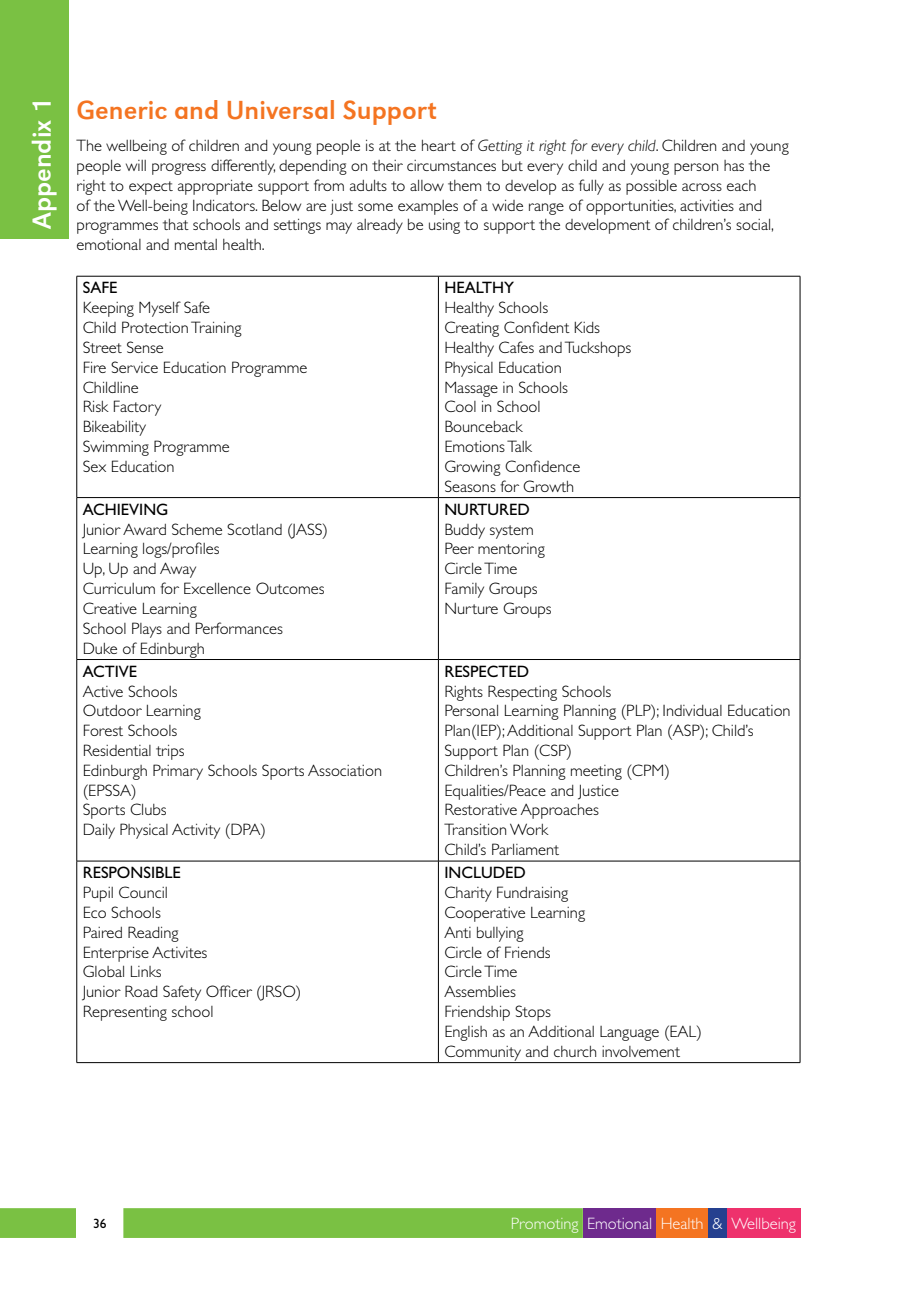
<style>
.page{position:relative;width:919px;height:1289px;background:#fff}
.page>*{position:absolute;margin:0;border:0;box-sizing:border-box;transform-origin:0 0}
.t1{font:27px "URW Grotesk T";color:#f47421}
.t2{font:27px "URW Grotesk T";color:#fff}
.t3{font:300 16.5px/19.8px "Gill Sans Std";color:#000}
.t4{font:16.5px "Gill Sans Std";color:#000}
.t5{font:300 16.5px "Gill Sans Std";color:#fff}
.t6{font:13.5px "Gill Sans Std";color:#000}
.s1{font-style:italic}
</style>
<div class="page">
<div style="left:0;top:1208px;width:583px;height:29px;background:#7ac143"></div>
<div style="left:77px;top:1208px;width:46px;height:29px;background:#fff"></div>
<div style="left:583px;top:1208px;width:73px;height:29px;background:#6e2a8d"></div>
<div style="left:656px;top:1208px;width:52px;height:29px;background:#f47421"></div>
<div style="left:708px;top:1208px;width:19px;height:29px;background:#25408f"></div>
<div style="left:727px;top:1208px;width:73px;height:29px;background:#ee316c"></div>
<hr style="left:77px;top:276px;width:361px;height:1px;background:#000">
<hr style="left:76px;top:276px;width:1px;height:221px;background:#000">
<hr style="left:438px;top:276px;width:362px;height:1px;background:#000">
<hr style="left:438px;top:276px;width:1px;height:221px;background:#000">
<hr style="left:799px;top:276px;width:1px;height:221px;background:#000">
<hr style="left:77px;top:497px;width:361px;height:1px;background:#000">
<hr style="left:76px;top:498px;width:1px;height:161px;background:#000">
<hr style="left:438px;top:497px;width:362px;height:1px;background:#000">
<hr style="left:438px;top:498px;width:1px;height:161px;background:#000">
<hr style="left:799px;top:498px;width:1px;height:161px;background:#000">
<hr style="left:77px;top:659px;width:361px;height:1px;background:#000">
<hr style="left:76px;top:659px;width:1px;height:201px;background:#000">
<hr style="left:438px;top:659px;width:362px;height:1px;background:#000">
<hr style="left:438px;top:659px;width:1px;height:201px;background:#000">
<hr style="left:799px;top:659px;width:1px;height:201px;background:#000">
<hr style="left:77px;top:860px;width:361px;height:1px;background:#000">
<hr style="left:76px;top:861px;width:1px;height:201px;background:#000">
<hr style="left:438px;top:860px;width:362px;height:1px;background:#000">
<hr style="left:438px;top:861px;width:1px;height:201px;background:#000">
<hr style="left:799px;top:861px;width:1px;height:201px;background:#000">
<hr style="left:77px;top:1062px;width:361px;height:1px;background:#000">
<hr style="left:438px;top:1062px;width:362px;height:1px;background:#000">
<div style="left:0;top:0;width:68px;height:238px;background:#7ac143"></div>
<h1 class="t2" style="left:26px;top:229px;width:133px;rotate:-90deg">Appendix 1</h1>
<h1 class="t1" style="left:77px;top:94px;width:362px">Generic and Universal Support</h1>
<p class="t3" style="left:77px;top:136px;width:713px">The wellbeing of children and young people is at the heart of <span class="s1">Getting it right for every child</span>. Children and young people will progress differently, depending on their circumstances but every child and young person has the right to expect appropriate support from adults to allow them to develop as fully as possible across each<br>of the Well-being Indicators. Below are just some examples of a wide range of opportunities, activities and programmes that schools and settings may already be using to support the development of children’s social, emotional and mental health.</p>
<p class="t4" style="left:83px;top:278px;width:36px">SAFE</p>
<p class="t3" style="left:83px;top:298px;width:226px">Keeping Myself Safe<br>Child Protection Training<br>Street Sense<br>Fire Service Education Programme<br>Childline<br>Risk Factory<br>Bikeability<br>Swimming Programme<br>Sex Education</p>
<p class="t4" style="left:444px;top:278px;width:71px">HEALTHY</p>
<p class="t3" style="left:444px;top:298px;width:188px">Healthy Schools<br>Creating Confident Kids<br>Healthy Cafes and Tuckshops<br>Physical Education<br>Massage in Schools<br>Cool in School<br>Bounceback<br>Emotions Talk<br>Growing Confidence<br>Seasons for Growth</p>
<p class="t4" style="left:83px;top:500px;width:87px">ACHIEVING</p>
<p class="t3" style="left:83px;top:519px;width:247px">Junior Award Scheme Scotland (JASS)<br>Learning logs/profiles<br>Up, Up and Away<br>Curriculum for Excellence Outcomes<br>Creative Learning<br>School Plays and Performances<br>Duke of Edinburgh</p>
<p class="t4" style="left:83px;top:661px;width:56px">ACTIVE</p>
<p class="t3" style="left:83px;top:681px;width:301px">Active Schools<br>Outdoor Learning<br>Forest Schools<br>Residential trips<br>Edinburgh Primary Schools Sports Association (EPSSA)<br>Sports Clubs<br>Daily Physical Activity (DPA)</p>
<p class="t4" style="left:83px;top:863px;width:99px">RESPONSIBLE</p>
<p class="t3" style="left:83px;top:882px;width:220px">Pupil Council<br>Eco Schools<br>Paired Reading<br>Enterprise Activites<br>Global Links<br>Junior Road Safety Officer (JRSO)<br>Representing school</p>
<p class="t4" style="left:444px;top:500px;width:87px">NURTURED</p>
<p class="t3" style="left:444px;top:519px;width:109px">Buddy system<br>Peer mentoring<br>Circle Time<br>Family Groups<br>Nurture Groups</p>
<p class="t4" style="left:444px;top:661px;width:86px">RESPECTED</p>
<p class="t3" style="left:444px;top:681px;width:348px">Rights Respecting Schools<br>Personal Learning Planning (PLP); Individual Education<br>Plan(IEP); Additional Support Plan (ASP); Child’s<br>Support Plan (CSP)<br>Children’s Planning meeting (CPM)<br>Equalities/Peace and Justice<br>Restorative Approaches<br>Transition Work<br>Child’s Parliament</p>
<p class="t4" style="left:444px;top:863px;width:83px">INCLUDED</p>
<p class="t3" style="left:444px;top:882px;width:259px">Charity Fundraising<br>Cooperative Learning<br>Anti bullying<br>Circle of Friends<br>Circle Time<br>Assemblies<br>Friendship Stops<br>English as an Additional Language (EAL)<br>Community and church involvement</p>
<p class="t6" style="left:93px;top:1215px;width:15px">36</p>
<p class="t5" style="left:511px;top:1213px;width:286px">Promoting Emotional Health &amp; Wellbeing</p>
</div>
